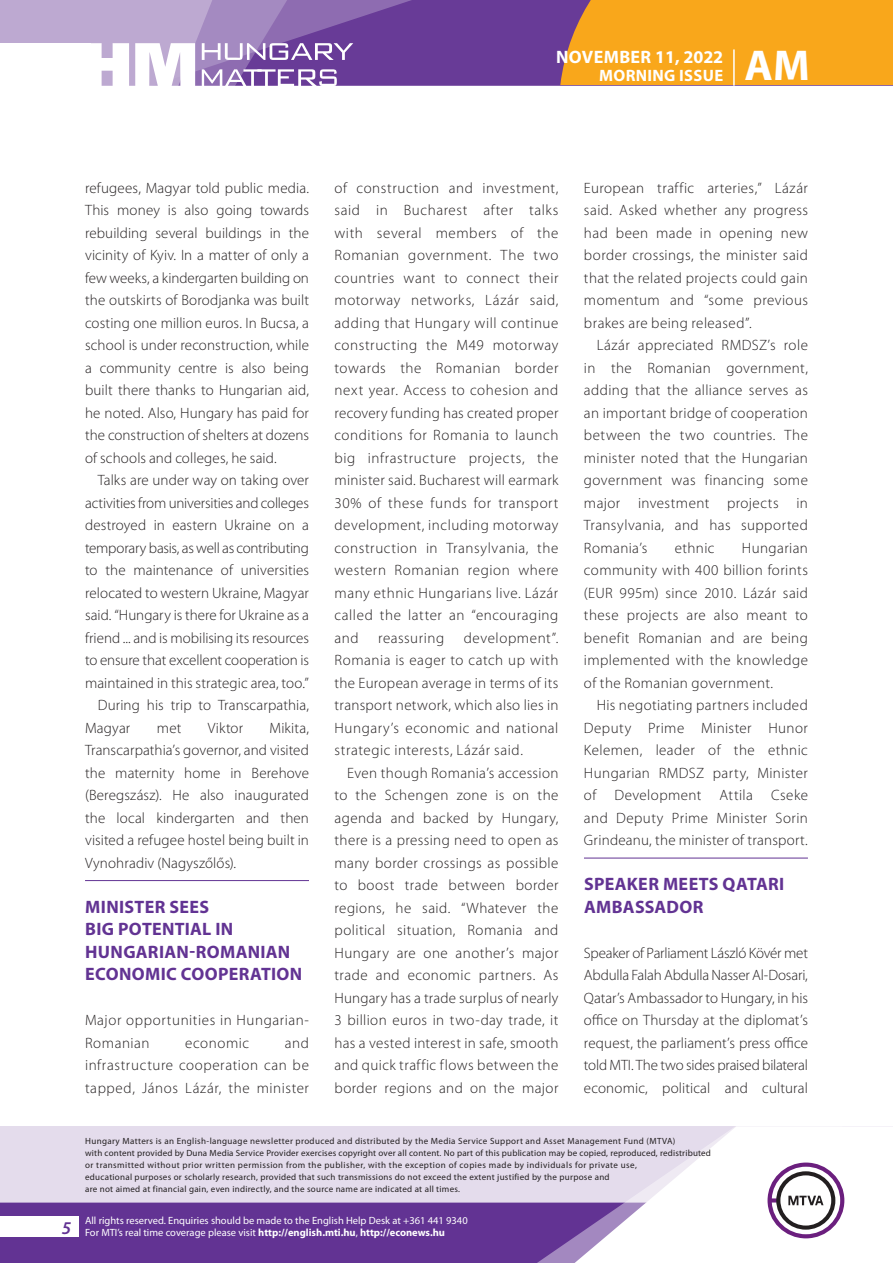
<style>
.page{position:relative;width:893px;height:1263px;background:#fff}
.page>*{position:absolute;margin:0;border:0;box-sizing:border-box;transform-origin:0 0}
.t1{font:700 43.35px "Myriad Pro";color:#fff}
._01_cimsor{font:700 18px/22.5px "Myriad Pro";letter-spacing:.02em;color:#623393}
.t2{font:700 18px "Myriad Pro";letter-spacing:.02em;color:#fff}
.t3{font:italic 600 18px "Myriad Pro";color:#623393}
.t4{font:700 16.5px "Myriad Pro";letter-spacing:.02em;color:#fff}
._03_kenyer_szöveg-2{font:300 15px/22.5px "Myriad Pro";letter-spacing:.025em;color:#231f20;text-align:justify}
._03_kenyer_szöveg-1{font:300 15px/22.5px "Myriad Pro";letter-spacing:.035em;color:#231f20;text-align:justify}
.t5{font:10.5px/12px "Myriad Pro";color:#fff}
.t6{font:9px/12px "Myriad Pro";letter-spacing:.03em;color:#231f20}
.s1{font-weight:700}
</style>
<div class="page">
<div style="left:0;top:1126px;width:893px;height:137px;background:#e4dcec"></div>
<div style="left:0;top:1202px;width:506px;height:61px;background:#623393"></div>
<div style="left:506px;top:1202px;width:43px;height:61px;background:#623393"></div>
<svg style="left:549px;top:1126px;width:344px;height:137px;fill:#fff"></svg>
<svg style="left:767px;top:1162px;width:77px;height:76px;background:#c5b8c8"></svg>
<div style="left:0;top:1216px;width:79px;height:20px;background:#fff"></div>
<div style="left:0;top:0;width:893px;height:85px;background:#683b97"></div>
<div style="left:560px;top:0;width:333px;height:85px;background:#f9a71b"></div>
<hr style="left:733px;top:49px;width:2px;height:37px;background:#fff">
<svg style="left:0;top:0;width:479px;height:86px"></svg>
<hr style="left:85px;top:880px;width:224px;height:1px;background:#623393">
<hr style="left:584px;top:858px;width:224px;height:1px;background:#623393">
<p class="t2" style="left:556px;top:45px;width:169px">NOVEMBER 11, 2022</p>
<p class="t4" style="left:599px;top:65px;width:125px">MORNING ISSUE</p>
<h1 class="t1" style="left:745px;top:37px;width:67px">AM</h1>
<p class="_03_kenyer_szöveg-1" style="left:85px;top:176px;width:225px">refugees, Magyar told public media.<br>This money is also going towards rebuilding several buildings in the vicinity of Kyiv. In a matter of only a few weeks, a kindergarten building on the outskirts of Borodjanka was built costing one million euros. In Bucsa, a school is under reconstruction, while a community centre is also being built there thanks to Hungarian aid, he noted. Also, Hungary has paid for the construction of shelters at dozens of schools and colleges, he said.</p>
<p class="_03_kenyer_szöveg-2" style="left:85px;top:469px;width:225px;text-indent:13px">Talks are under way on taking over activities from universities and colleges destroyed in eastern Ukraine on a temporary basis, as well as contributing to the maintenance of universities relocated to western Ukraine, Magyar said. “Hungary is there for Ukraine as a friend ... and is mobilising its resources to ensure that excellent cooperation is maintained in this strategic area, too.”</p>
<p class="_03_kenyer_szöveg-2" style="left:85px;top:694px;width:225px;text-indent:13px">During his trip to Transcarpathia,<br>Magyar</p>
<p class="_03_kenyer_szöveg-2" style="left:85px;top:716px;width:225px;text-indent:185px">Mikita, Transcarpathia’s governor, and visited the maternity home in Berehove (Beregszász). He also inaugurated the local kindergarten and then visited a refugee hostel being built in Vynohradiv (Nagyszőlős).</p>
<p class="_01_cimsor" style="left:85px;top:895px;width:219px">MINISTER SEES<br>BIG POTENTIAL IN<br>HUNGARIAN-ROMANIAN<br>ECONOMIC COOPERATION</p>
<p class="_03_kenyer_szöveg-1" style="left:85px;top:1009px;width:225px">Major opportunities in Hungarian-<br>Romanian</p>
<p class="_03_kenyer_szöveg-2" style="left:157px;top:716px;width:26px">met</p>
<p class="_03_kenyer_szöveg-2" style="left:208px;top:716px;width:37px">Viktor</p>
<p class="_03_kenyer_szöveg-1" style="left:85px;top:1031px;width:225px;text-indent:200px">and infrastructure cooperation can be tapped, János Lázár, the minister</p>
<p class="_03_kenyer_szöveg-1" style="left:185px;top:1031px;width:66px">economic</p>
<p class="_03_kenyer_szöveg-1" style="left:334px;top:176px;width:225px">of construction and investment, said in Bucharest after talks with several members of the Romanian government. The two countries want to connect their motorway networks, Lázár said, adding that Hungary will continue constructing the M49 motorway towards the Romanian border next year. Access to cohesion and recovery funding has created proper conditions for Romania to launch big infrastructure projects, the minister said. Bucharest will earmark 30% of these funds for transport development, including motorway construction in Transylvania, the western Romanian region where many ethnic Hungarians live. Lázár called the latter an “encouraging and</p>
<p class="_03_kenyer_szöveg-1" style="left:334px;top:626px;width:225px;text-indent:129px">development”.<br>Romania is eager to catch up with the European average in terms of its transport network, which also lies in Hungary’s economic and national strategic interests, Lázár said.</p>
<p class="_03_kenyer_szöveg-2" style="left:334px;top:761px;width:225px;text-indent:13px">Even though Romania’s accession to the Schengen zone is on the agenda and backed by Hungary, there is a pressing need to open as many border crossings as possible to boost trade between border regions, he said. “Whatever the political situation, Romania and Hungary are one another’s major trade and economic partners. As Hungary has a trade surplus of nearly 3 billion euros in two-day trade, it has a vested interest in safe, smooth and quick traffic flows between the border regions and on the major</p>
<p class="_03_kenyer_szöveg-1" style="left:378px;top:626px;width:68px">reassuring</p>
<p class="_03_kenyer_szöveg-2" style="left:584px;top:176px;width:225px">European traffic arteries,” Lázár said. Asked whether any progress had been made in opening new border crossings, the minister said that the related projects could gain momentum and “some previous brakes are being released”.</p>
<p class="_03_kenyer_szöveg-2" style="left:584px;top:334px;width:225px;text-indent:13px">Lázár appreciated RMDSZ’s role in the Romanian government, adding that the alliance serves as an important bridge of cooperation between the two countries. The minister noted that the Hungarian government was financing some major investment projects in Transylvania, and has supported Romania’s</p>
<p class="_03_kenyer_szöveg-2" style="left:675px;top:536px;width:41px">ethnic</p>
<p class="_03_kenyer_szöveg-2" style="left:584px;top:536px;width:225px;text-indent:158px">Hungarian community with 400 billion forints (EUR 995m) since 2010. Lázár said these projects are also meant to benefit Romanian and are being implemented with the knowledge of the Romanian government.</p>
<p class="_03_kenyer_szöveg-2" style="left:584px;top:694px;width:225px;text-indent:13px">His negotiating partners included Deputy Prime Minister Hunor Kelemen, leader of the ethnic Hungarian RMDSZ party, Minister of Development Attila Cseke and Deputy Prime Minister Sorin Grindeanu, the minister of transport.</p>
<p class="_01_cimsor" style="left:584px;top:872px;width:202px">SPEAKER MEETS QATARI<br>AMBASSADOR</p>
<p class="_03_kenyer_szöveg-1" style="left:584px;top:941px;width:225px">Speaker of Parliament László Kövér met Abdulla Falah Abdulla Nasser Al-Dosari, Qatar’s Ambassador to Hungary, in his office on Thursday at the diplomat’s request, the parliament’s press office told MTI. The two sides praised bilateral economic, political and cultural</p>
<p class="t3" style="left:62px;top:1217px;width:11px">5</p>
<p class="t6" style="left:85px;top:1134px;width:627px">Hungary Matters is an English-language newsletter produced and distributed by the Media Service Support and Asset Management Fund (MTVA)<br>with content provided by Duna Media Service Provider exercises copyright over all content. No part of this publication may be copied, reproduced, redistributed or transmitted without prior written permission from the publisher, with the exception of copies made by individuals for private use,<br>educational purposes or scholarly research, provided that such transmissions do not exceed the extent justified by the purpose and<br>are not aimed at financial gain, even indirectly, and the source name are indicated at all times.</p>
<p class="t5" style="left:85px;top:1214px;width:384px">All rights reserved. Enquiries should be made to the English Help Desk at +361 441 9340<br>For MTI’s real time coverage please visit <span class="s1">http://english.mti.hu</span>, <span class="s1">http://econews.hu</span></p>
</div>
